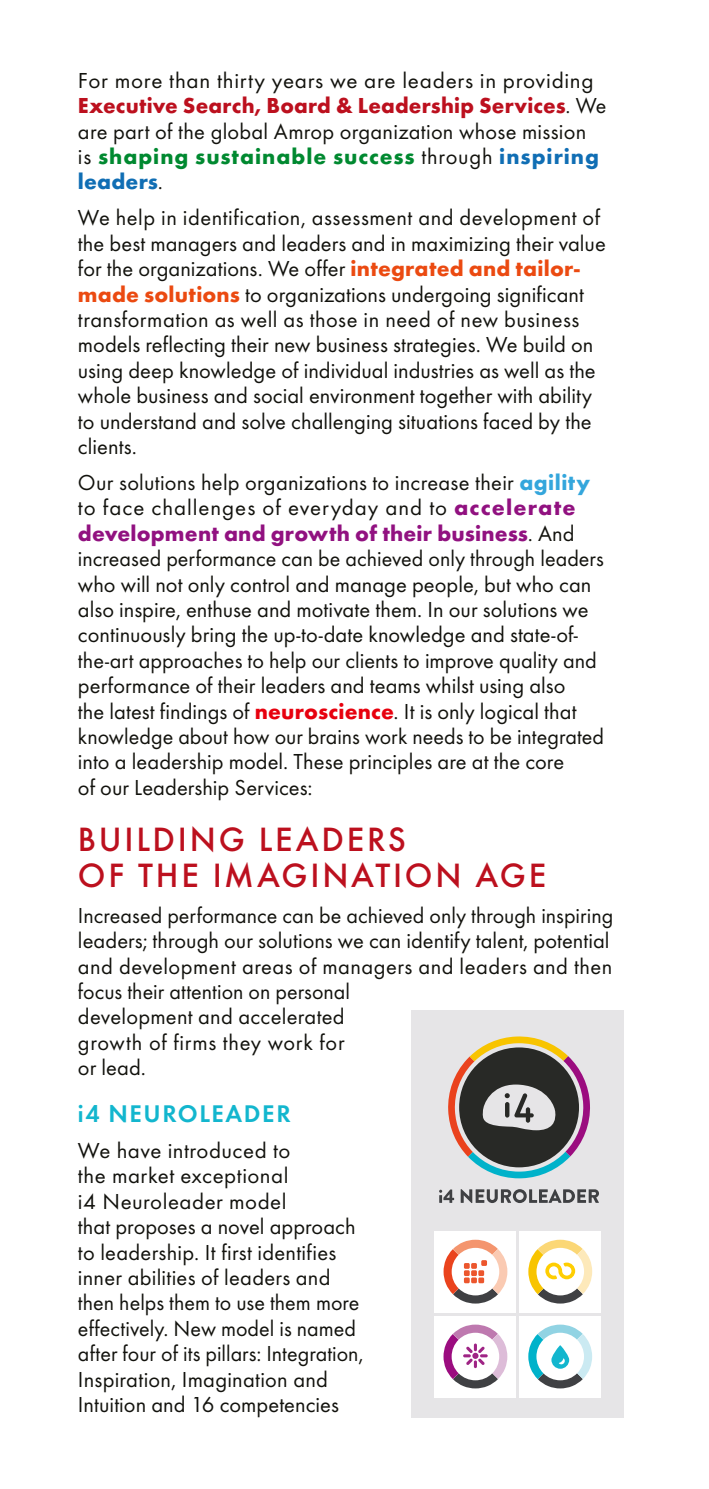
<style>
.page{position:relative;width:709px;height:1489px;background:#fff}
.page>*{position:absolute;margin:0;border:0;box-sizing:border-box;transform-origin:0 0}
.t1{font:500 35px/35.5px "Futura TCE";letter-spacing:.08em;color:#bc101e}
.t2{font:600 25px "Futura TCE";letter-spacing:.065em;color:#13b6ce}
.t3{font:22.5px/25.5px "Futura TCE";letter-spacing:.005em;color:#12120d}
.s1{font-weight:700;color:#bc101e}
.s2{font-weight:700;color:#008930}
.s3{font-weight:700;color:#106eb4}
.s4{font-weight:700;color:#eb4a11}
.s5{font-weight:700;color:#34a6dc}
.s6{font-weight:700;color:#911180}
.s7{font-weight:700;color:#e7000e}
</style>
<div class="page">
<div style="left:412px;top:1010px;width:212px;height:407px;background:#e6e5e7"></div>
<div style="left:434px;top:1231px;width:82px;height:81px;background:#fff"></div>
<div style="left:519px;top:1231px;width:82px;height:81px;background:#fff"></div>
<div style="left:434px;top:1315px;width:82px;height:82px;background:#fff"></div>
<div style="left:519px;top:1315px;width:82px;height:82px;background:#fff"></div>
<svg style="left:528px;top:1324px;width:64px;height:64px"></svg>
<svg style="left:443px;top:1324px;width:64px;height:64px"></svg>
<svg style="left:528px;top:1239px;width:64px;height:64px"></svg>
<svg style="left:443px;top:1239px;width:64px;height:64px"></svg>
<svg style="left:448px;top:1036px;width:142px;height:142px"></svg>
<svg style="left:439px;top:1189px;width:15px;height:13px"></svg>
<svg style="left:460px;top:1189px;width:139px;height:13px"></svg>
<p class="t3" style="left:78px;top:67px;width:530px">For more than thirty years we are leaders in providing <span class="s1">Executive Search, Board &amp; Leadership Services</span>. We are part of the global Amrop organization whose mission<br>is <span class="s2">shaping sustainable success</span> through <span class="s3">inspiring leaders</span>.</p>
<p class="t3" style="left:78px;top:205px;width:529px">We help in identification, assessment and development of the best managers and leaders and in maximizing their value for the organizations. We offer <span class="s4">integrated and tailor&shy;made solutions</span> to organizations undergoing significant transformation as well as those in need of new business models reflecting their new business strategies. We build on using deep knowledge of individual industries as well as the whole business and social environment together with ability to understand and solve challenging situations faced by the clients.</p>
<p class="t3" style="left:78px;top:469px;width:527px">Our solutions help organizations to increase their <span class="s5">agility </span>to face challenges of everyday and to <span class="s6">accelerate development and growth of their business</span>. And increased performance can be achieved only through leaders who will not only control and manage people, but who can also inspire, enthuse and motivate them. In our solutions we continuously bring the up-to-date knowledge and state-of&shy;the-art approaches to help our clients to improve quality and performance of their leaders and teams whilst using also<br>the latest findings of <span class="s7">neuroscience</span>. It is only logical that knowledge about how our brains work needs to be integrated into a leadership model. These principles are at the core<br>of our Leadership Services:</p>
<h1 class="t1" style="left:78px;top:821px;width:470px">BUILDING LEADERS<br>OF THE IMAGINATION AGE</h1>
<p class="t3" style="left:78px;top:902px;width:537px">Increased performance can be achieved only through inspiring leaders; through our solutions we can identify talent, potential and development areas of managers and leaders and then focus their attention on personal<br>development and accelerated<br>growth of firms they work for<br>or lead.</p>
<p class="t2" style="left:78px;top:1098px;width:214px">i4 NEUROLEADER</p>
<p class="t3" style="left:78px;top:1137px;width:287px">We have introduced to<br>the market exceptional<br>i4 Neuroleader model<br>that proposes a novel approach to leadership. It first identifies inner abilities of leaders and then helps them to use them more effectively. New model is named after four of its pillars: Integration,<br>Inspiration, Imagination and<br>Intuition and 16 competencies</p>
</div>
